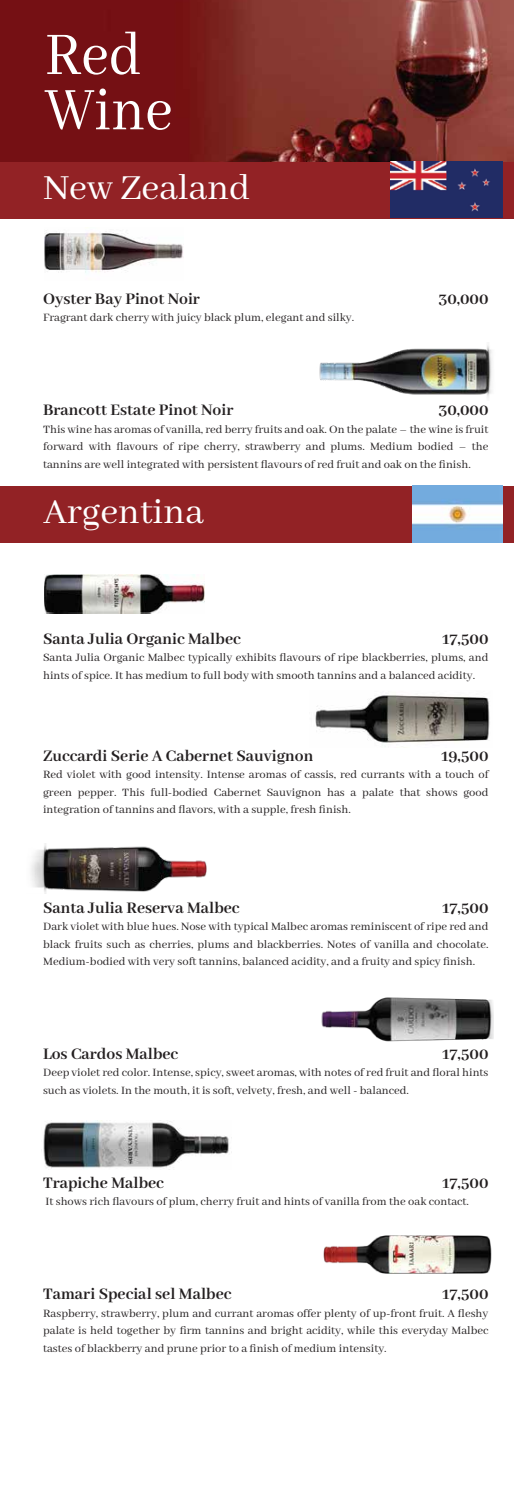
<style>
.page{position:relative;width:514px;height:1489px;background:#fff}
.page>*{position:absolute;margin:0;border:0;box-sizing:border-box;transform-origin:0 0}
.t1{font:66.62px/55.2px "Abhaya Libre";color:#fff;scale:.91 1}
.t2{font:39.25px "Abhaya Libre";color:#fff}
.t3{font:700 17.5px "Abhaya Libre";color:#231f20}
.t4{font:12.5px/17.5px "Abhaya Libre";color:#231f20;text-align:justify}
</style>
<div class="page">
<img style="left:0;top:0;width:514px;height:162px">
<div style="left:0;top:162px;width:514px;height:56px;background:#922225"></div>
<img style="left:390px;top:162px;width:112px;height:56px">
<div style="left:0;top:486px;width:514px;height:56px;background:#922225"></div>
<img style="left:412px;top:486px;width:90px;height:56px">
<img style="left:44px;top:232px;width:139px;height:41px">
<img style="left:319px;top:345px;width:173px;height:53px">
<img style="left:44px;top:574px;width:161px;height:40px">
<img style="left:315px;top:695px;width:175px;height:48px">
<img style="left:31px;top:843px;width:176px;height:50px">
<img style="left:321px;top:997px;width:172px;height:45px">
<img style="left:43px;top:1120px;width:186px;height:49px">
<img style="left:323px;top:1235px;width:169px;height:39px">
<h1 class="t1" style="left:45px;top:30px;width:142px">Red<br>Wine</h1>
<h2 class="t2" style="left:43px;top:166px;width:208px">New Zealand</h2>
<h3 class="t3" style="left:43px;top:289px;width:158px">Oyster Bay Pinot Noir</h3>
<h3 class="t3" style="left:438px;top:289px;width:52px">30,000</h3>
<p class="t4" style="left:43px;top:309px;width:312px">Fragrant dark cherry with juicy black plum, elegant and silky.</p>
<h3 class="t3" style="left:43px;top:401px;width:192px">Brancott Estate Pinot Noir</h3>
<h3 class="t3" style="left:438px;top:401px;width:52px">30,000</h3>
<p class="t4" style="left:43px;top:421px;width:447px">This wine has aromas of vanilla, red berry fruits and oak. On the palate – the wine is fruit forward with flavours of ripe cherry, strawberry and plums. Medium bodied – the tannins are well integrated with persistent flavours of red fruit and oak on the finish.</p>
<h2 class="t2" style="left:43px;top:490px;width:162px">Argentina</h2>
<h3 class="t3" style="left:43px;top:629px;width:199px">Santa Julia Organic Malbec</h3>
<h3 class="t3" style="left:442px;top:629px;width:48px">17,500</h3>
<p class="t4" style="left:43px;top:649px;width:447px">Santa Julia Organic Malbec typically exhibits flavours of ripe blackberries, plums, and hints of spice. It has medium to full body with smooth tannins and a balanced acidity.</p>
<h3 class="t3" style="left:43px;top:746px;width:272px">Zuccardi Serie A Cabernet Sauvignon</h3>
<h3 class="t3" style="left:441px;top:746px;width:49px">19,500</h3>
<p class="t4" style="left:43px;top:766px;width:447px">Red violet with good intensity. Intense aromas of cassis, red currants with a touch of green pepper. This full-bodied Cabernet Sauvignon has a palate that shows good integration of tannins and flavors, with a supple, fresh finish.</p>
<h3 class="t3" style="left:43px;top:898px;width:198px">Santa Julia Reserva Malbec</h3>
<h3 class="t3" style="left:442px;top:898px;width:48px">17,500</h3>
<p class="t4" style="left:43px;top:918px;width:447px">Dark violet with blue hues. Nose with typical Malbec aromas reminiscent of ripe red and black fruits such as cherries, plums and blackberries. Notes of vanilla and chocolate.<br>Medium-bodied with very soft tannins, balanced acidity, and a fruity and spicy finish.</p>
<h3 class="t3" style="left:43px;top:1044px;width:137px">Los Cardos Malbec</h3>
<h3 class="t3" style="left:442px;top:1044px;width:48px">17,500</h3>
<p class="t4" style="left:43px;top:1064px;width:447px">Deep violet red color. Intense, spicy, sweet aromas, with notes of red fruit and floral hints such as violets. In the mouth, it is soft, velvety, fresh, and well - balanced.</p>
<h3 class="t3" style="left:43px;top:1173px;width:122px">Trapiche Malbec</h3>
<h3 class="t3" style="left:442px;top:1173px;width:48px">17,500</h3>
<p class="t4" style="left:45px;top:1193px;width:425px">It shows rich flavours of plum, cherry fruit and hints of vanilla from the oak contact.</p>
<h3 class="t3" style="left:43px;top:1284px;width:190px">Tamari Special sel Malbec</h3>
<h3 class="t3" style="left:442px;top:1284px;width:48px">17,500</h3>
<p class="t4" style="left:43px;top:1304px;width:447px">Raspberry, strawberry, plum and currant aromas offer plenty of up-front fruit. A fleshy palate is held together by firm tannins and bright acidity, while this everyday Malbec tastes of blackberry and prune prior to a finish of medium intensity.</p>
</div>
